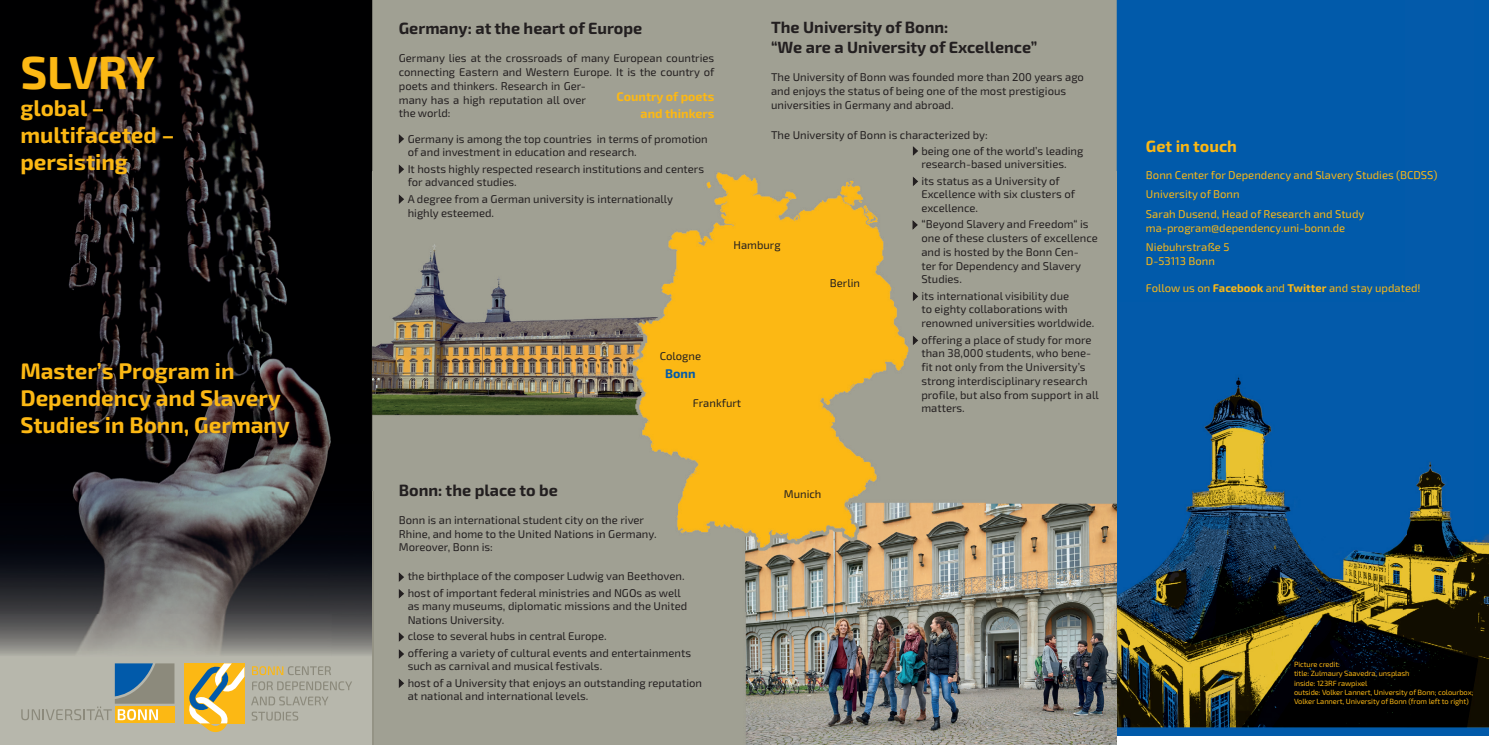
<style>
.page{position:relative;width:1489px;height:745px;background:#fff}
.page>*{position:absolute;margin:0;border:0;box-sizing:border-box;transform-origin:0 0}
.t1{font:700 46.25px "Exo 2";letter-spacing:-.01em;color:#fcb814}
.t2{font:700 22.5px/27px "Exo 2";color:#fcb814}
.t3{font:700 16.25px/20px "Exo 2";color:#231f20}
.t4{font:700 16.25px "Exo 2";color:#fcb814}
.t5{font:700 12.5px/16.2px "Exo 2";color:#fcb814;text-align:right}
.t6{font:700 12.5px "Exo 2";color:#015aaa}
.t7{font:11.25px/13.8px "Exo 2";color:#231f20}
.t8{font:11.25px/19.8px "Exo 2";color:#fcb814}
.t9{font:7.5px/9px "Exo 2";letter-spacing:-.01em;color:#fcb814}
.s1{font-weight:500}
.s2{font-weight:700}
</style>
<div class="page">
<img style="left:1116px;top:0;width:372px;height:734px">
<div style="left:0;top:656px;width:372px;height:88px;background:#b7b7ac"></div>
<img style="left:0;top:0;width:372px;height:656px">
<svg style="left:115px;top:719px;width:59px;height:3px"></svg>
<svg style="left:21px;top:663px;width:153px;height:56px;background:#a2a69a"></svg>
<div style="left:184px;top:663px;width:60px;height:60px;background:#fcb814"></div>
<svg style="left:188px;top:663px;width:56px;height:68px"></svg>
<svg style="left:252px;top:711px;width:46px;height:9px"></svg>
<svg style="left:251px;top:696px;width:77px;height:9px"></svg>
<svg style="left:252px;top:680px;width:100px;height:10px"></svg>
<svg style="left:252px;top:665px;width:79px;height:9px"></svg>
<div style="left:372px;top:0;width:744px;height:172px;background:#a0a093"></div>
<img style="left:372px;top:172px;width:744px;height:572px">
<img style="left:372px;top:491px;width:1px;height:253px">
<svg style="left:397px;top:134px;width:8px;height:11px"></svg>
<svg style="left:911px;top:220px;width:7px;height:11px"></svg>
<svg style="left:911px;top:176px;width:8px;height:11px"></svg>
<svg style="left:911px;top:146px;width:8px;height:11px"></svg>
<svg style="left:911px;top:291px;width:8px;height:11px"></svg>
<svg style="left:911px;top:335px;width:8px;height:11px"></svg>
<svg style="left:397px;top:164px;width:8px;height:11px"></svg>
<svg style="left:397px;top:194px;width:8px;height:11px"></svg>
<svg style="left:397px;top:571px;width:8px;height:28px"></svg>
<svg style="left:397px;top:631px;width:8px;height:11px"></svg>
<svg style="left:397px;top:648px;width:8px;height:11px"></svg>
<svg style="left:397px;top:677px;width:8px;height:12px"></svg>
<h1 class="t1" style="left:20px;top:45px;width:136px">SLVRY</h1>
<h2 class="t2" style="left:20px;top:95px;width:155px">global – multifaceted – persisting</h2>
<h2 class="t2" style="left:20px;top:358px;width:271px">Master’s Program in<br>Dependency and Slavery<br>Studies in Bonn, Germany</h2>
<h3 class="t3" style="left:771px;top:17px;width:268px">The University of Bonn:<br>“We are a University of Excellence”</h3>
<p class="t7" style="left:771px;top:71px;width:314px">The University of Bonn was founded more than 200 years ago and enjoys the status of being one of the most prestigious universities in Germany and abroad.</p>
<p class="t7" style="left:771px;top:128px;width:218px">The University of Bonn is characterized by:</p>
<h3 class="t3" style="left:399px;top:18px;width:245px">Germany: at the heart of Europe</h3>
<p class="t7" style="left:399px;top:52px;width:317px">Germany lies at the crossroads of many European countries connecting Eastern and Western Europe. It is the country of poets and thinkers. Research in Ger-<br>many has a high reputation all over<br>the world:</p>
<p class="t5" style="left:616px;top:89px;width:99px">Country of poets and thinkers</p>
<p class="t7" style="left:407px;top:132px;width:301px">Germany is among the top countries in terms of promotion of and investment in education and research.</p>
<p class="t7" style="left:407px;top:162px;width:298px">It hosts highly respected research institutions and centers for advanced studies.</p>
<p class="t7" style="left:407px;top:192px;width:267px">A degree from a German university is internationally highly esteemed.</p>
<p class="t7" style="left:921px;top:144px;width:163px">being one of the world’s leading research-based universities.</p>
<p class="t7" style="left:921px;top:174px;width:155px">its status as a University of<br>Excellence with six clusters of excellence.</p>
<p class="t7" style="left:921px;top:218px;width:178px"><span class="s1">“</span>Beyond Slavery and Freedom“ is one of these clusters of excellence and is hosted by the Bonn Cen-<br>ter for Dependency and Slavery<br>Studies.</p>
<p class="t7" style="left:921px;top:289px;width:174px">its international visibility due<br>to eighty collaborations with renowned universities worldwide.</p>
<p class="t7" style="left:921px;top:332px;width:179px">offering a place of study for more than 38,000 students, who bene&shy;fit not only from the University’s strong interdisciplinary research profile, but also from support in all matters.</p>
<p class="t7" style="left:733px;top:238px;width:49px">Hamburg</p>
<p class="t7" style="left:829px;top:276px;width:32px">Berlin</p>
<p class="t7" style="left:659px;top:349px;width:43px">Cologne</p>
<p class="t6" style="left:665px;top:365px;width:32px">Bonn</p>
<p class="t7" style="left:693px;top:396px;width:50px">Frankfurt</p>
<h3 class="t3" style="left:399px;top:480px;width:161px">Bonn: the place to be</h3>
<p class="t7" style="left:399px;top:513px;width:259px">Bonn is an international student city on the river<br>Rhine, and home to the United Nations in Germany.<br>Moreover, Bonn is:</p>
<p class="t7" style="left:407px;top:568px;width:278px;line-height:16.2px">the birthplace of the composer Ludwig van Beethoven. host of important federal ministries and NGOs as well</p>
<p class="t7" style="left:407px;top:599px;width:281px">as many museums, diplomatic missions and the United<br>Nations University.</p>
<p class="t7" style="left:407px;top:628px;width:285px;line-height:16.2px">close to several hubs in central Europe.<br>offering a variety of cultural events and entertainments</p>
<p class="t7" style="left:407px;top:658px;width:296px;line-height:16.2px">such as carnival and musical festivals.<br>host of a University that enjoys an outstanding reputation</p>
<p class="t7" style="left:407px;top:689px;width:182px">at national and international levels.</p>
<p class="t7" style="left:783px;top:487px;width:39px">Munich</p>
<h3 class="t4" style="left:1145px;top:136px;width:93px">Get in touch</h3>
<p class="t8" style="left:1145px;top:165px;width:293px">Bonn Center for Dependency and Slavery Studies (BCDSS)<br>University of Bonn<br>Sarah Dusend, Head of Research and Study</p>
<p class="t8" style="left:1145px;top:218px;width:201px">ma-program@dependency.uni-bonn.de<br>Niebuhrstraße 5</p>
<p class="t8" style="left:1145px;top:251px;width:70px">D-53113 Bonn</p>
<p class="t8" style="left:1145px;top:278px;width:276px">Follow us on <span class="s2">Facebook</span> and <span class="s2">Twitter</span> and stay updated!</p>
<p class="t9" style="left:1293px;top:660px;width:181px">Picture credit:<br>title: Zulmaury Saavedra, unsplash<br>inside: 123RF rawpixel<br>outside: Volker Lannert, University of Bonn; colourbox; Volker Lannert, University of Bonn (from left to right)</p>
</div>
